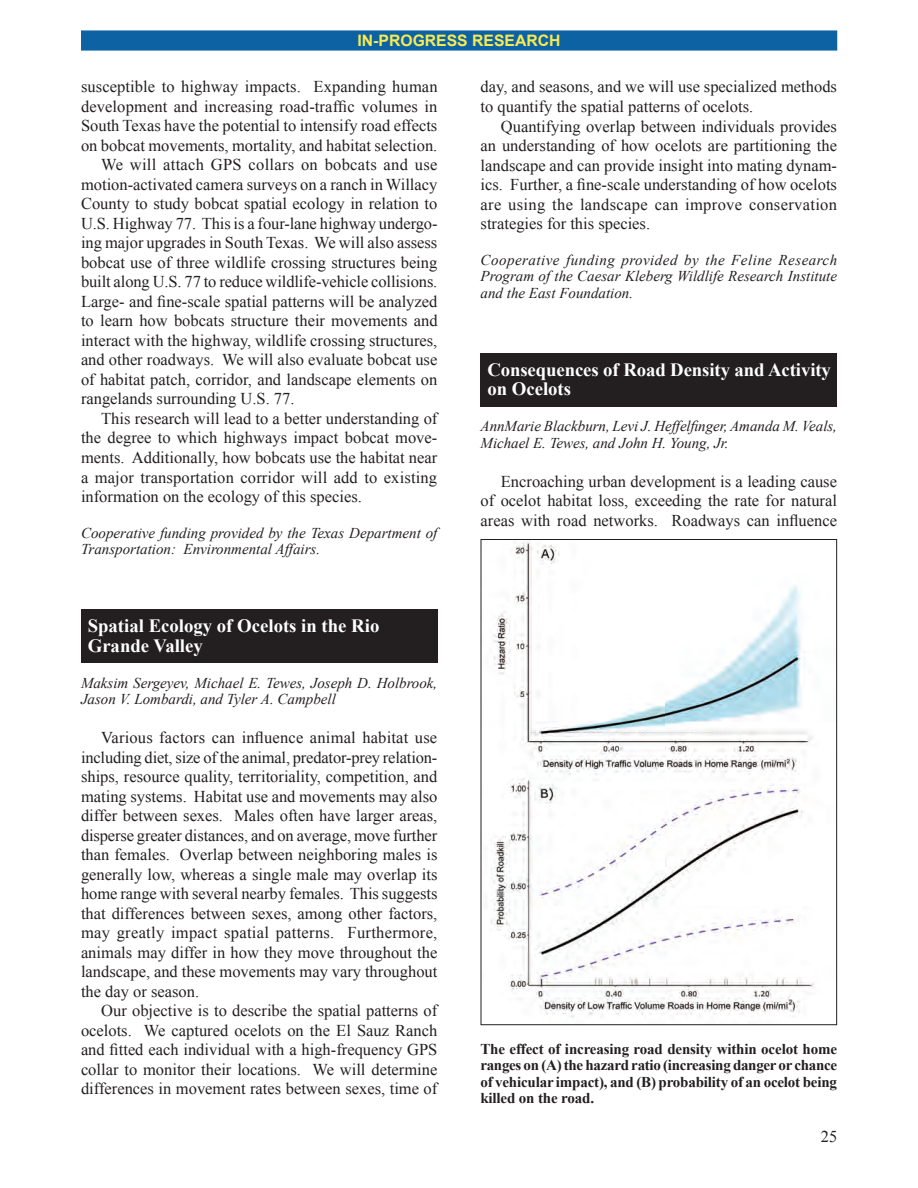
<style>
.page{position:relative;width:918px;height:1188px;background:#fff}
.page>*{position:absolute;margin:0;border:0;box-sizing:border-box;transform-origin:0 0}
.t1{font:700 18.75px/19.5px "Times New Roman";color:#fff}
.t2{font:16.5px/19.5px "Times New Roman";color:#231f20;text-align:justify}
.t3{font:16.5px "Times New Roman";letter-spacing:.02em;color:#231f20}
.t4{font:700 15.75px "Arial";color:#f9ea50}
.t5{font:italic 15px/16.5px "Times New Roman";color:#231f20}
.t6{font:700 15px/16.5px "Times New Roman";letter-spacing:-.01em;color:#231f20;text-align:justify}
</style>
<div class="page">
<div style="left:81px;top:30px;width:756px;height:21px;background:#0d62a4;border:2px solid #0d62a4"></div>
<div style="left:481px;top:353px;width:356px;height:54px;background:#231f20"></div>
<div style="left:81px;top:609px;width:356px;height:54px;background:#231f20"></div>
<img style="left:491px;top:541px;width:323px;height:477px">
<p class="t4" style="left:358px;top:30px;width:205px">IN-PROGRESS RESEARCH</p>
<p class="t2" style="left:81px;top:77px;width:358px">susceptible to highway impacts. Expanding human</p>
<p class="t2" style="left:81px;top:96px;width:358px">development and increasing road-traffic volumes in</p>
<p class="t2" style="left:81px;top:116px;width:358px">South Texas have the potential to intensify road effects</p>
<p class="t2" style="left:81px;top:135px;width:358px">on bobcat movements, mortality, and habitat selection.</p>
<p class="t3" style="left:101px;top:154px;width:338px">We will attach GPS collars on bobcats and use</p>
<p class="t2" style="left:81px;top:174px;width:358px">motion-activated camera surveys on a ranch in Willacy</p>
<p class="t2" style="left:81px;top:194px;width:358px">County to study bobcat spatial ecology in relation to</p>
<p class="t2" style="left:81px;top:213px;width:358px">U.S. Highway 77. This is a four-lane highway undergo-</p>
<p class="t2" style="left:81px;top:233px;width:358px">ing major upgrades in South Texas. We will also assess</p>
<p class="t2" style="left:81px;top:252px;width:358px">bobcat use of three wildlife crossing structures being</p>
<p class="t2" style="left:81px;top:272px;width:358px">built along U.S. 77 to reduce wildlife-vehicle collisions.</p>
<p class="t2" style="left:81px;top:291px;width:358px">Large- and fine-scale spatial patterns will be analyzed</p>
<p class="t2" style="left:81px;top:311px;width:358px">to learn how bobcats structure their movements and</p>
<p class="t2" style="left:81px;top:330px;width:358px">interact with the highway, wildlife crossing structures,</p>
<p class="t2" style="left:81px;top:350px;width:358px">and other roadways. We will also evaluate bobcat use</p>
<p class="t2" style="left:81px;top:369px;width:358px">of habitat patch, corridor, and landscape elements on</p>
<p class="t2" style="left:81px;top:389px;width:215px">rangelands surrounding U.S. 77.</p>
<p class="t2" style="left:101px;top:408px;width:338px">This research will lead to a better understanding of</p>
<p class="t2" style="left:81px;top:428px;width:358px">the degree to which highways impact bobcat move-</p>
<p class="t2" style="left:81px;top:447px;width:358px">ments. Additionally, how bobcats use the habitat near</p>
<p class="t2" style="left:81px;top:467px;width:358px">a major transportation corridor will add to existing</p>
<p class="t2" style="left:81px;top:486px;width:282px">information on the ecology of this species.</p>
<p class="t5" style="left:81px;top:524px;width:358px">Cooperative funding provided by the Texas Department of<br>Transportation: Environmental Affairs.</p>
<p class="t2" style="left:481px;top:77px;width:358px">day, and seasons, and we will use specialized methods to quantify the spatial patterns of ocelots.</p>
<p class="t2" style="left:481px;top:116px;width:358px;text-indent:20px">Quantifying overlap between individuals provides an understanding of how ocelots are partitioning the landscape and can provide insight into mating dynam&shy;ics. Further, a fine-scale understanding of how ocelots are using the landscape can improve conservation strategies for this species.</p>
<p class="t5" style="left:481px;top:251px;width:358px;text-align:justify">Cooperative funding provided by the Feline Research Program of the Caesar Kleberg Wildlife Research Institute and the East Foundation.</p>
<p class="t1" style="left:487px;top:359px;width:345px">Consequences of Road Density and Activity on Ocelots</p>
<p class="t5" style="left:481px;top:418px;width:358px">AnnMarie Blackburn, Levi J. Heffelfinger, Amanda M. Veals,<br>Michael E. Tewes, and John H. Young, Jr.</p>
<p class="t2" style="left:481px;top:471px;width:358px;text-indent:20px">Encroaching urban development is a leading cause of ocelot habitat loss, exceeding the rate for natural areas with road networks. Roadways can influence</p>
<p class="t1" style="left:88px;top:616px;width:293px">Spatial Ecology of Ocelots in the Rio<br>Grande Valley</p>
<p class="t5" style="left:81px;top:674px;width:358px">Maksim Sergeyev, Michael E. Tewes, Joseph D. Holbrook,<br>Jason V. Lombardi, and Tyler A. Campbell</p>
<p class="t2" style="left:81px;top:728px;width:358px;text-indent:20px">Various factors can influence animal habitat use including diet, size of the animal, predator-prey relation&shy;ships, resource quality, territoriality, competition, and mating systems. Habitat use and movements may also differ between sexes. Males often have larger areas, disperse greater distances, and on average, move further than females. Overlap between neighboring males is generally low, whereas a single male may overlap its home range with several nearby females. This suggests that differences between sexes, among other factors, may greatly impact spatial patterns. Furthermore, animals may differ in how they move throughout the landscape, and these movements may vary throughout the day or season.</p>
<p class="t2" style="left:81px;top:1001px;width:358px;text-indent:20px">Our objective is to describe the spatial patterns of ocelots. We captured ocelots on the El Sauz Ranch and fitted each individual with a high-frequency GPS collar to monitor their locations. We will determine differences in movement rates between sexes, time of</p>
<p class="t6" style="left:480px;top:1040px;width:358px">The effect of increasing road density within ocelot home ranges on (A) the hazard ratio (increasing danger or chance of vehicular impact), and (B) probability of an ocelot being killed on the road.</p>
<p class="t2" style="left:821px;top:1127px;width:18px">25</p>
</div>
